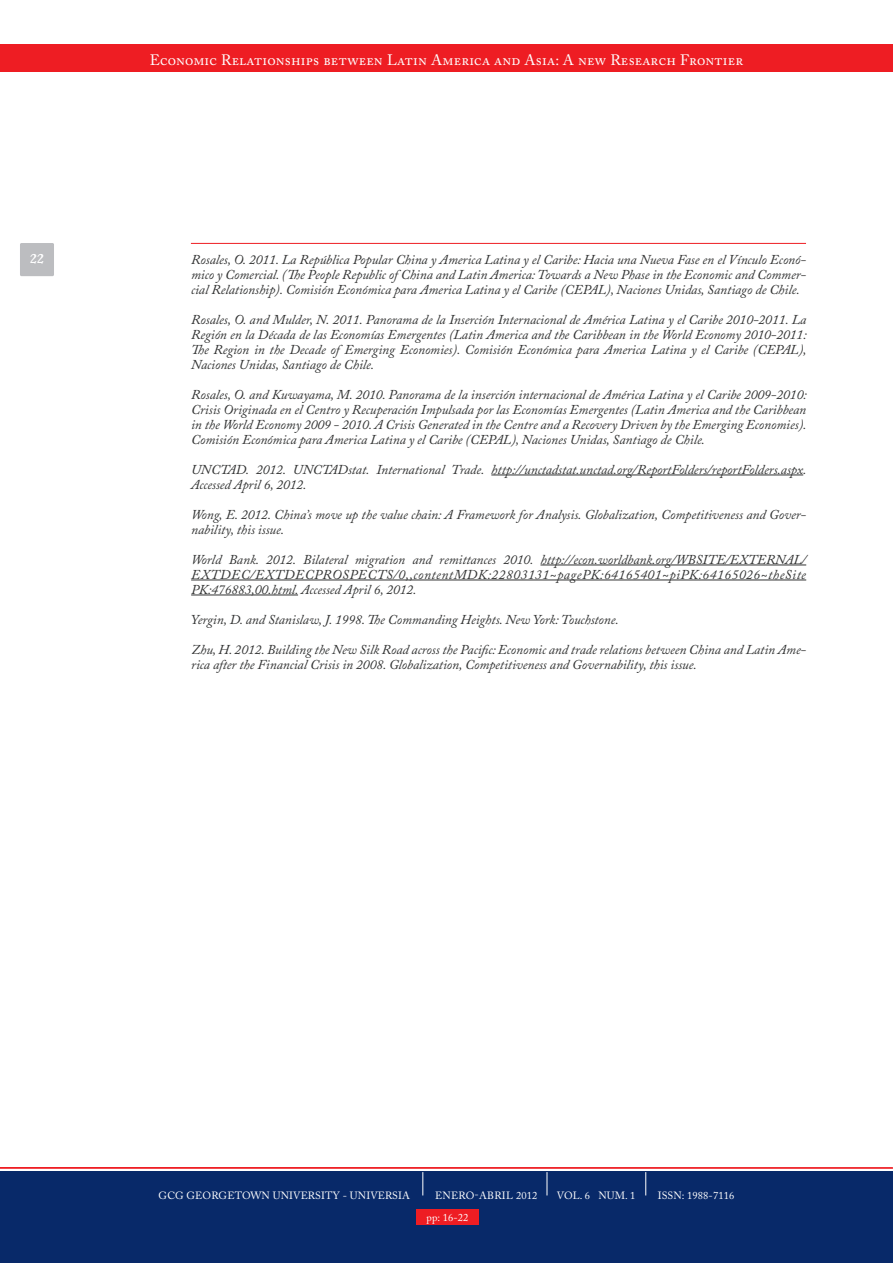
<style>
.page{position:relative;width:893px;height:1263px;background:#fff}
.page>*{position:absolute;margin:0;border:0;box-sizing:border-box;transform-origin:0 0}
.t1{font:15px "Adobe Caslon Pro";letter-spacing:.01em;color:#fff}
.t2{font:300 15px "Caslon";color:#fff}
.t3{font:italic 13.5px/15px "Adobe Caslon Pro";letter-spacing:-.005em;color:#313232;text-align:justify}
.t4{font:10.5px "Adobe Caslon Pro";letter-spacing:.01em;color:#fff}
</style>
<div class="page">
<hr style="left:191px;top:243px;width:615px;height:1px;background:#ee1d23">
<div style="left:0;top:44px;width:893px;height:27px;background:#ee1d23"></div>
<hr style="left:0;top:1167px;width:893px;height:1px;background:#ee1d23">
<div style="left:0;top:1172px;width:893px;height:91px;background:#082969"></div>
<svg style="left:547px;top:1172px;width:1px;height:23px"></svg>
<svg style="left:423px;top:1172px;width:1px;height:23px"></svg>
<svg style="left:645px;top:1172px;width:1px;height:23px"></svg>
<div style="left:20px;top:243px;width:34px;height:33px;background:#bcbdc0;border-radius:2px"></div>
<hr style="left:491px;top:475px;width:312px;height:1px;background:#313232">
<hr style="left:540px;top:565px;width:266px;height:1px;background:#313232">
<hr style="left:191px;top:580px;width:615px;height:1px;background:#313232">
<hr style="left:191px;top:595px;width:107px;height:1px;background:#313232">
<div style="left:416px;top:1209px;width:63px;height:16px;background:#ee1d23"></div>
<p class="t1" style="left:150px;top:51px;width:595px">Economic Relationships between Latin America and Asia: A new Research Frontier</p>
<p class="t2" style="left:30px;top:253px;width:16px">22</p>
<p class="t3" style="left:191px;top:251px;width:617px">Rosales, O. 2011. La República Popular China y America Latina y el Caribe: Hacia una Nueva Fase en el Vínculo Econó&shy;mico y Comercial. (The People Republic of China and Latin America: Towards a New Phase in the Economic and Commer&shy;cial Relationship). Comisión Económica para America Latina y el Caribe (CEPAL), Naciones Unidas, Santiago de Chile.</p>
<p class="t3" style="left:191px;top:311px;width:617px">Rosales, O. and Mulder, N. 2011. Panorama de la Inserción Internacional de América Latina y el Caribe 2010-2011. La Región en la Década de las Economías Emergentes (Latin America and the Caribbean in the World Economy 2010-2011:<br>The Region in the Decade of Emerging Economies). Comisión Económica para America Latina y el Caribe (CEPAL), Naciones Unidas, Santiago de Chile.</p>
<p class="t3" style="left:191px;top:386px;width:617px">Rosales, O. and Kuwayama, M. 2010. Panorama de la inserción internacional de América Latina y el Caribe 2009-2010:<br>Crisis Originada en el Centro y Recuperación Impulsada por las Economías Emergentes (Latin America and the Caribbean in the World Economy 2009 - 2010. A Crisis Generated in the Centre and a Recovery Driven by the Emerging Economies).<br>Comisión Económica para America Latina y el Caribe (CEPAL), Naciones Unidas, Santiago de Chile.</p>
<p class="t3" style="left:191px;top:461px;width:617px">UNCTAD. 2012. UNCTADstat. International Trade. http://unctadstat.unctad.org/ReportFolders/reportFolders.aspx.<br>Accessed April 6, 2012.</p>
<p class="t3" style="left:191px;top:506px;width:617px">Wong, E. 2012. China’s move up the value chain: A Framework for Analysis. Globalization, Competitiveness and Gover&shy;nability, this issue.</p>
<p class="t3" style="left:191px;top:551px;width:617px">World Bank. 2012. Bilateral migration and remittances 2010. http://econ.worldbank.org/WBSITE/EXTERNAL/ EXTDEC/EXTDECPROSPECTS/0,,contentMDK:22803131~pagePK:64165401~piPK:64165026~theSite PK:476883,00.html. Accessed April 6, 2012.</p>
<p class="t3" style="left:191px;top:611px;width:429px">Yergin, D. and Stanislaw, J. 1998. The Commanding Heights. New York: Touchstone.</p>
<p class="t3" style="left:191px;top:641px;width:617px">Zhu, H. 2012. Building the New Silk Road across the Pacific: Economic and trade relations between China and Latin Ame&shy;rica after the Financial Crisis in 2008. Globalization, Competitiveness and Governability, this issue.</p>
<p class="t4" style="left:159px;top:1189px;width:253px">GCG GEORGETOWN UNIVERSITY - UNIVERSIA</p>
<p class="t4" style="left:435px;top:1189px;width:104px">ENERO-ABRIL 2012</p>
<p class="t4" style="left:557px;top:1189px;width:80px">VOL. 6 NUM. 1</p>
<p class="t4" style="left:658px;top:1189px;width:78px">ISSN: 1988-7116</p>
<p class="t4" style="left:426px;top:1211px;width:43px">pp: 16-22</p>
</div>
